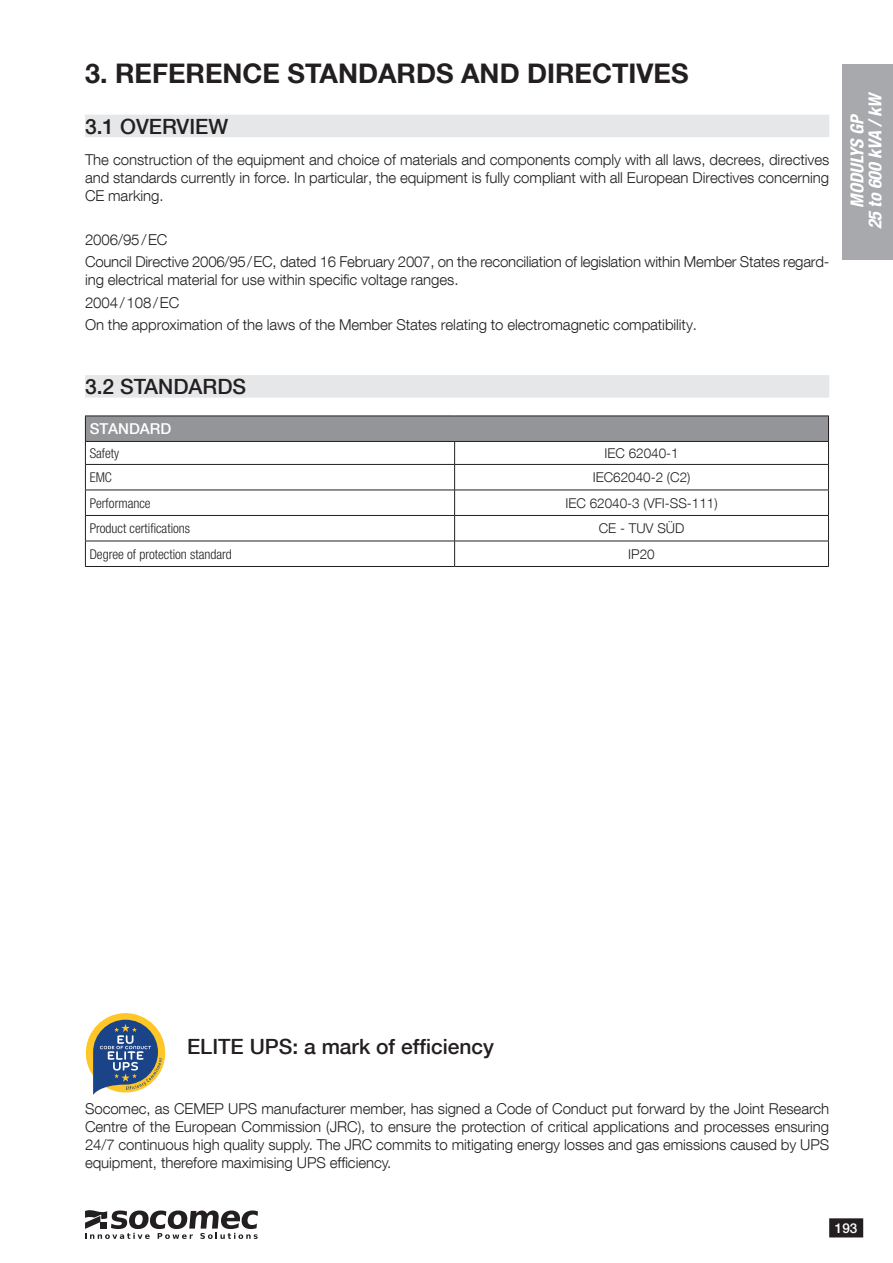
<style>
.page{position:relative;width:893px;height:1263px;background:#fff}
.page>*{position:absolute;margin:0;border:0;box-sizing:border-box;transform-origin:0 0}
.t1{font:700 27px "Helvetica Neue LT Com";color:#231f20}
.t2{font:500 21px "Helvetica Neue LT Com";color:#231f20}
.t3{font:italic 700 condensed 18px/18px "Helvetica Neue LT Com";color:#fff;text-align:center}
.t4{font:300 15px/18px "Helvetica Neue LT Com";letter-spacing:-.005em;color:#231f20;text-align:justify}
.t5{font:500 15px "Helvetica Neue LT Com";color:#fff}
.t6{font:300 condensed 13.5px "Helvetica Neue LT Com";color:#231f20}
.t7{font:300 13.5px "Helvetica Neue LT Com";color:#231f20}
.t8{font:500 13.5px "Helvetica Neue LT Com";color:#fff}
</style>
<div class="page">
<div style="left:85px;top:115px;width:744px;height:22px;background:#e6e7e9"></div>
<div style="left:85px;top:375px;width:744px;height:23px;background:#e6e7e9"></div>
<div style="left:85px;top:416px;width:743px;height:25px;background:#939598"></div>
<hr style="left:85px;top:416px;width:370px;height:1px;background:#231f20">
<hr style="left:455px;top:416px;width:374px;height:1px;background:#231f20">
<svg style="left:85px;top:416px;width:1px;height:150px"></svg>
<svg style="left:828px;top:416px;width:1px;height:150px"></svg>
<hr style="left:85px;top:566px;width:370px;height:1px;background:#231f20">
<hr style="left:455px;top:566px;width:374px;height:1px;background:#231f20">
<hr style="left:85px;top:464px;width:370px;height:1px;background:#231f20">
<hr style="left:455px;top:464px;width:374px;height:1px;background:#231f20">
<hr style="left:85px;top:490px;width:370px;height:1px;background:#231f20">
<hr style="left:455px;top:490px;width:374px;height:1px;background:#231f20">
<hr style="left:85px;top:515px;width:370px;height:1px;background:#231f20">
<hr style="left:455px;top:515px;width:374px;height:1px;background:#231f20">
<hr style="left:85px;top:541px;width:370px;height:1px;background:#231f20">
<hr style="left:455px;top:541px;width:374px;height:1px;background:#231f20">
<hr style="left:455px;top:441px;width:374px;height:1px;background:#231f20">
<hr style="left:85px;top:441px;width:370px;height:1px;background:#231f20">
<svg style="left:454px;top:442px;width:1px;height:124px"></svg>
<div style="left:86px;top:1013px;width:79px;height:79px;background:#fec627;border-radius:50%"></div>
<svg style="left:93px;top:1020px;width:69px;height:75px"></svg>
<div style="left:842px;top:64px;width:51px;height:195px;background:#a8a9ad"></div>
<svg style="left:85px;top:1210px;width:173px;height:29px"></svg>
<div style="left:100px;top:1222px;width:7px;height:7px;background:#231f20"></div>
<div style="left:830px;top:1219px;width:32px;height:18px;background:#231f20"></div>
<div style="left:829px;top:1218px;width:34px;height:19px;border:2px solid #231f20"></div>
<h1 class="t1" style="left:85px;top:56px;width:605px">3. REFERENCE STANDARDS AND DIRECTIVES</h1>
<h2 class="t2" style="left:85px;top:114px;width:145px">3.1 OVERVIEW</h2>
<p class="t4" style="left:85px;top:150px;width:746px">The construction of the equipment and choice of materials and components comply with all laws, decrees, directives and standards currently in force. In particular, the equipment is fully compliant with all European Directives concerning CE marking.</p>
<p class="t4" style="left:85px;top:228px;width:746px;line-height:22.2px">2006/95/EC<br>Council Directive 2006/95/EC, dated 16 February 2007, on the reconciliation of legislation within Member States regard-</p>
<p class="t4" style="left:85px;top:269px;width:613px;line-height:22.2px;text-align:left">ing electrical material for use within specific voltage ranges.<br>2004/108/EC<br>On the approximation of the laws of the Member States relating to electromagnetic compatibility.</p>
<h2 class="t2" style="left:85px;top:374px;width:163px">3.2 STANDARDS</h2>
<p class="t5" style="left:90px;top:420px;width:83px">STANDARD</p>
<p class="t6" style="left:90px;top:445px;width:31px">Safety</p>
<p class="t7" style="left:604px;top:445px;width:76px">IEC 62040-1</p>
<p class="t6" style="left:90px;top:469px;width:24px">EMC</p>
<p class="t7" style="left:593px;top:469px;width:99px">IEC62040-2 (C2)</p>
<p class="t6" style="left:90px;top:495px;width:63px">Performance</p>
<p class="t7" style="left:565px;top:494px;width:154px">IEC 62040-3 (VFI-SS-111)</p>
<p class="t6" style="left:90px;top:520px;width:102px">Product certifications</p>
<p class="t7" style="left:599px;top:520px;width:87px">CE - TUV SÜD</p>
<p class="t6" style="left:90px;top:546px;width:144px">Degree of protection standard</p>
<p class="t7" style="left:628px;top:545px;width:28px">IP20</p>
<p class="t3" style="left:848px;top:229px;width:139px;rotate:-90deg">MODULYS GP<br>25 to 600 kVA / kW</p>
<h2 class="t2" style="left:187px;top:1034px;width:308px">ELITE UPS: a mark of efficiency</h2>
<p class="t4" style="left:85px;top:1099px;width:746px">Socomec, as CEMEP UPS manufacturer member, has signed a Code of Conduct put forward by the Joint Research Centre of the European Commission (JRC), to ensure the protection of critical applications and processes ensuring 24/7 continuous high quality supply. The JRC commits to mitigating energy losses and gas emissions caused by UPS equipment, therefore maximising UPS efficiency.</p>
<p class="t8" style="left:835px;top:1220px;width:24px">193</p>
</div>
